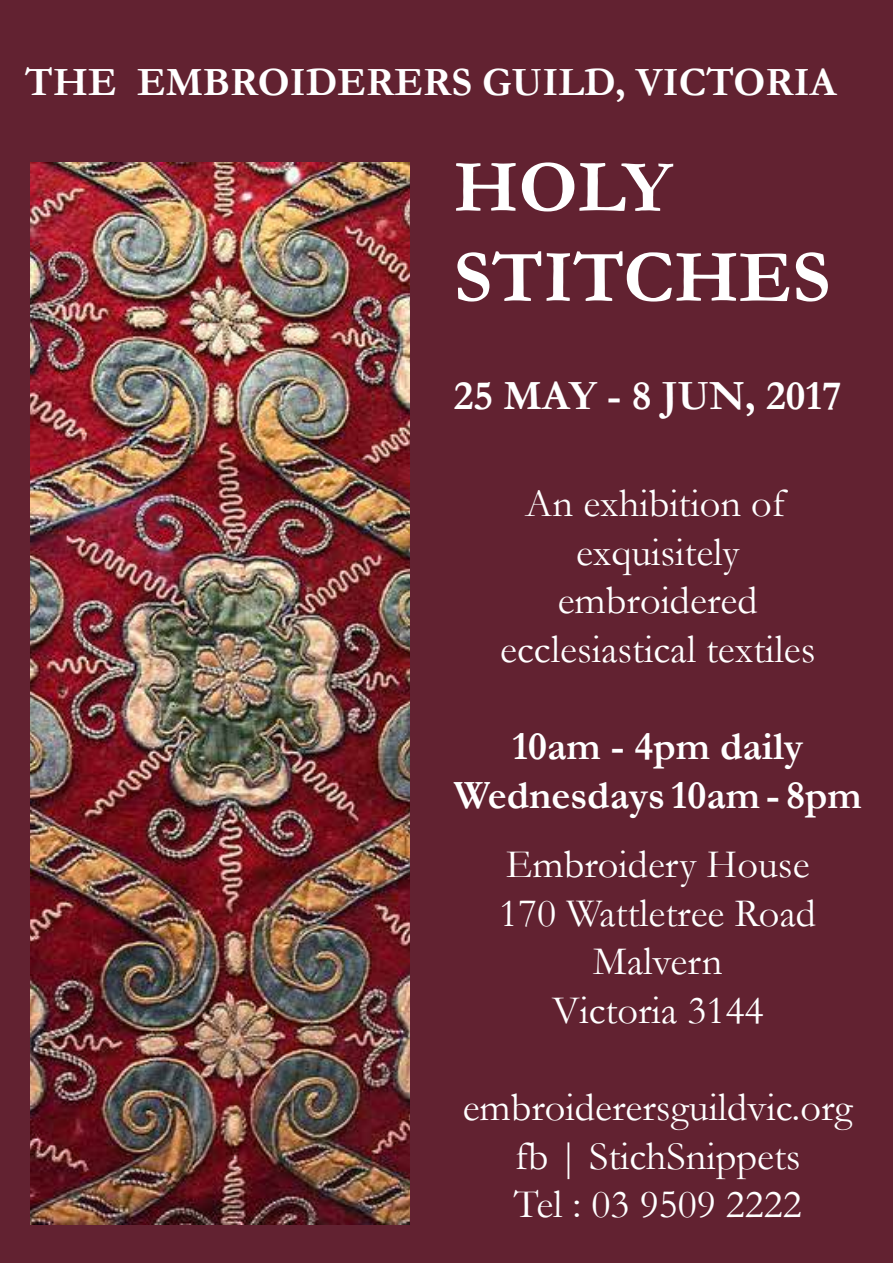
<style>
.page{position:relative;width:893px;height:1263px;background:#622231}
.page>*{position:absolute;margin:0;border:0;box-sizing:border-box;transform-origin:0 0}
.t1{font:700 75px/90px "Garamond";color:#fff}
.t2{font:700 42px "Garamond";color:#fff}
.t3{font:40.5px/48.6px "Garamond";color:#fff;text-align:center}
.t4{font:700 40.5px/48.6px "Garamond";color:#fff;text-align:center}
</style>
<div class="page">
<img style="left:31px;top:162px;width:379px;height:1062px">
<p class="t4" style="left:25px;top:57px;width:813px">THE EMBROIDERERS GUILD, VICTORIA</p>
<h1 class="t1" style="left:454px;top:141px;width:378px">HOLY<br>STITCHES</h1>
<p class="t2" style="left:454px;top:371px;width:390px">25 MAY - 8 JUN, 2017</p>
<p class="t3" style="left:500px;top:478px;width:317px">An exhibition of exquisitely embroidered ecclesiastical textiles</p>
<p class="t4" style="left:454px;top:721px;width:410px">10am - 4pm daily<br>Wednesdays 10am - 8pm</p>
<p class="t3" style="left:499px;top:840px;width:318px">Embroidery House<br>170 Wattletree Road<br>Malvern<br>Victoria 3144</p>
<p class="t3" style="left:463px;top:1083px;width:392px">embroiderersguildvic.org fb | StichSnippets<br>Tel : 03 9509 2222</p>
</div>
